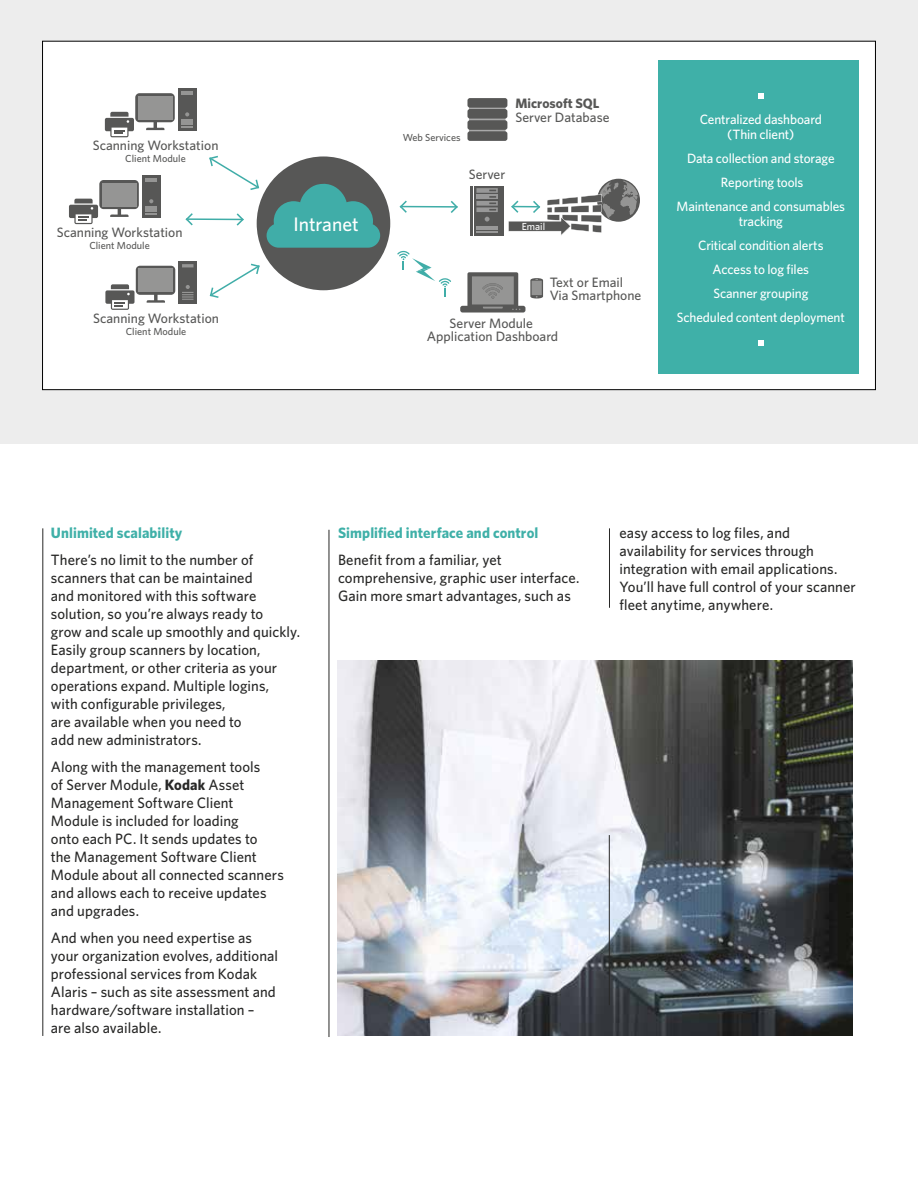
<style>
.page{position:relative;width:918px;height:1188px;background:#fff}
.page>*{position:absolute;margin:0;border:0;box-sizing:border-box;transform-origin:0 0}
.t1{font:500 19.65px "Whitney";color:#fff}
.t2{font:500 15px/18px "Whitney";letter-spacing:.005em;color:#282827}
.t3{font:700 15px "Whitney";letter-spacing:.005em;color:#3fb0a8}
.t4{font:500 13.65px/13.6px "Whitney";color:#575756}
.t5{font:700 13.65px "Whitney";color:#575756}
.t6{font:500 13.5px/24px "Whitney";letter-spacing:-.01em;color:#fff;text-align:center}
.t7{font:500 10.2px "Whitney";color:#575756}
.t8{font:500 10.2px "Whitney";color:#fff}
.s1{font-weight:700}
</style>
<div class="page">
<div style="left:0;top:0;width:918px;height:444px;background:#ededed"></div>
<div style="left:43px;top:41px;width:832px;height:349px;background:#fff"></div>
<div style="left:257px;top:156px;width:133px;height:134px;background:#575756;border-radius:50%"></div>
<svg style="left:267px;top:183px;width:113px;height:65px"></svg>
<div style="left:474px;top:186px;width:26px;height:49px;background:#575756"></div>
<hr style="left:471px;top:186px;width:2px;height:49px;background:#575756">
<hr style="left:501px;top:186px;width:3px;height:49px;background:#575756">
<svg style="left:476px;top:188px;width:22px;height:2px"></svg>
<hr style="left:476px;top:231px;width:22px;height:2px;background:#989898">
<svg style="left:476px;top:217px;width:22px;height:13px"></svg>
<div style="left:476px;top:207px;width:22px;height:5px;background:#989898"></div>
<svg style="left:476px;top:190px;width:22px;height:21px"></svg>
<svg style="left:469px;top:108px;width:36px;height:23px"></svg>
<div style="left:467px;top:98px;width:40px;height:10px;background:#575756;border-radius:2px"></div>
<div style="left:467px;top:109px;width:40px;height:10px;background:#575756;border-radius:2px"></div>
<div style="left:467px;top:120px;width:40px;height:10px;background:#575756;border-radius:2px"></div>
<div style="left:467px;top:131px;width:40px;height:10px;background:#575756;border-radius:2px"></div>
<svg style="left:597px;top:179px;width:43px;height:43px"></svg>
<svg style="left:397px;top:250px;width:54px;height:47px"></svg>
<svg style="left:460px;top:272px;width:83px;height:41px"></svg>
<div style="left:532px;top:281px;width:10px;height:14px;background:#959594"></div>
<div style="left:178px;top:88px;width:18px;height:43px;background:#575756"></div>
<svg style="left:182px;top:92px;width:11px;height:3px"></svg>
<svg style="left:182px;top:112px;width:11px;height:15px"></svg>
<svg style="left:105px;top:93px;width:70px;height:44px"></svg>
<div style="left:142px;top:175px;width:18px;height:43px;background:#575756"></div>
<hr style="left:146px;top:178px;width:11px;height:4px;background:#959594">
<svg style="left:146px;top:199px;width:11px;height:15px"></svg>
<svg style="left:69px;top:180px;width:70px;height:44px"></svg>
<div style="left:179px;top:261px;width:18px;height:42px;background:#575756"></div>
<svg style="left:182px;top:264px;width:11px;height:3px"></svg>
<svg style="left:182px;top:285px;width:11px;height:15px"></svg>
<svg style="left:105px;top:266px;width:70px;height:44px"></svg>
<svg style="left:209px;top:156px;width:50px;height:34px"></svg>
<svg style="left:210px;top:264px;width:50px;height:34px"></svg>
<hr style="left:188px;top:218px;width:55px;height:2px;background:#40ada8">
<svg style="left:237px;top:213px;width:7px;height:13px"></svg>
<svg style="left:186px;top:213px;width:7px;height:12px"></svg>
<hr style="left:402px;top:206px;width:55px;height:2px;background:#40ada8">
<svg style="left:451px;top:201px;width:7px;height:12px"></svg>
<svg style="left:400px;top:201px;width:7px;height:12px"></svg>
<svg style="left:508px;top:180px;width:131px;height:56px"></svg>
<div style="left:659px;top:60px;width:200px;height:313px;background:#3fb0a8"></div>
<svg style="left:758px;top:93px;width:6px;height:6px"></svg>
<svg style="left:758px;top:340px;width:6px;height:6px"></svg>
<hr style="left:43px;top:528px;width:1px;height:508px;background:#282827">
<hr style="left:329px;top:530px;width:1px;height:507px;background:#282827">
<img style="left:338px;top:660px;width:515px;height:376px">
<hr style="left:609px;top:835px;width:1px;height:170px;background:#282827">
<hr style="left:609px;top:528px;width:1px;height:80px;background:#282827">
<p class="t4" style="left:93px;top:138px;width:127px">Scanning Workstation</p>
<p class="t7" style="left:125px;top:152px;width:62px">Client Module</p>
<p class="t4" style="left:57px;top:225px;width:127px">Scanning Workstation</p>
<p class="t7" style="left:89px;top:239px;width:62px">Client Module</p>
<p class="t4" style="left:93px;top:311px;width:127px">Scanning Workstation</p>
<p class="t7" style="left:126px;top:325px;width:62px">Client Module</p>
<h1 class="t1" style="left:293px;top:211px;width:67px">Intranet</h1>
<p class="t7" style="left:403px;top:131px;width:59px">Web Services</p>
<p class="t5" style="left:516px;top:94px;width:86px">Microsoft SQL</p>
<p class="t4" style="left:516px;top:110px;width:95px">Server Database</p>
<p class="t4" style="left:469px;top:167px;width:38px">Server</p>
<p class="t8" style="left:522px;top:219px;width:25px">Email</p>
<p class="t4" style="left:550px;top:275px;width:93px">Text or Email<br>Via Smartphone</p>
<p class="t4" style="left:427px;top:316px;width:133px;text-align:center">Server Module<br>Application Dashboard</p>
<p class="t6" style="left:700px;top:111px;width:124px;line-height:15px">Centralized dashboard (Thin client)</p>
<p class="t6" style="left:677px;top:146px;width:170px">Data collection and storage<br>Reporting tools<br>Maintenance and consumables</p>
<p class="t6" style="left:677px;top:209px;width:170px">tracking<br>Critical condition alerts<br>Access to log files<br>Scanner grouping<br>Scheduled content deployment</p>
<p class="t3" style="left:51px;top:522px;width:133px">Unlimited scalability</p>
<p class="t2" style="left:51px;top:550px;width:251px">There’s no limit to the number of scanners that can be maintained<br>and monitored with this software solution, so you’re always ready to<br>grow and scale up smoothly and quickly.<br>Easily group scanners by location, department, or other criteria as your operations expand. Multiple logins,<br>with configurable privileges,<br>are available when you need to<br>add new administrators.</p>
<p class="t2" style="left:51px;top:757px;width:234px">Along with the management tools<br>of Server Module, <span class="s1">Kodak</span> Asset<br>Management Software Client<br>Module is included for loading<br>onto each PC. It sends updates to<br>the Management Software Client<br>Module about all connected scanners and allows each to receive updates and upgrades.</p>
<p class="t2" style="left:51px;top:928px;width:229px">And when you need expertise as your organization evolves, additional professional services from Kodak<br>Alaris – such as site assessment and hardware/software installation – are also available.</p>
<p class="t3" style="left:338px;top:522px;width:202px">Simplified interface and control</p>
<p class="t2" style="left:338px;top:550px;width:243px">Benefit from a familiar, yet comprehensive, graphic user interface.<br>Gain more smart advantages, such as</p>
<p class="t2" style="left:620px;top:523px;width:238px">easy access to log files, and availability for services through integration with email applications.<br>You’ll have full control of your scanner fleet anytime, anywhere.</p>
</div>
